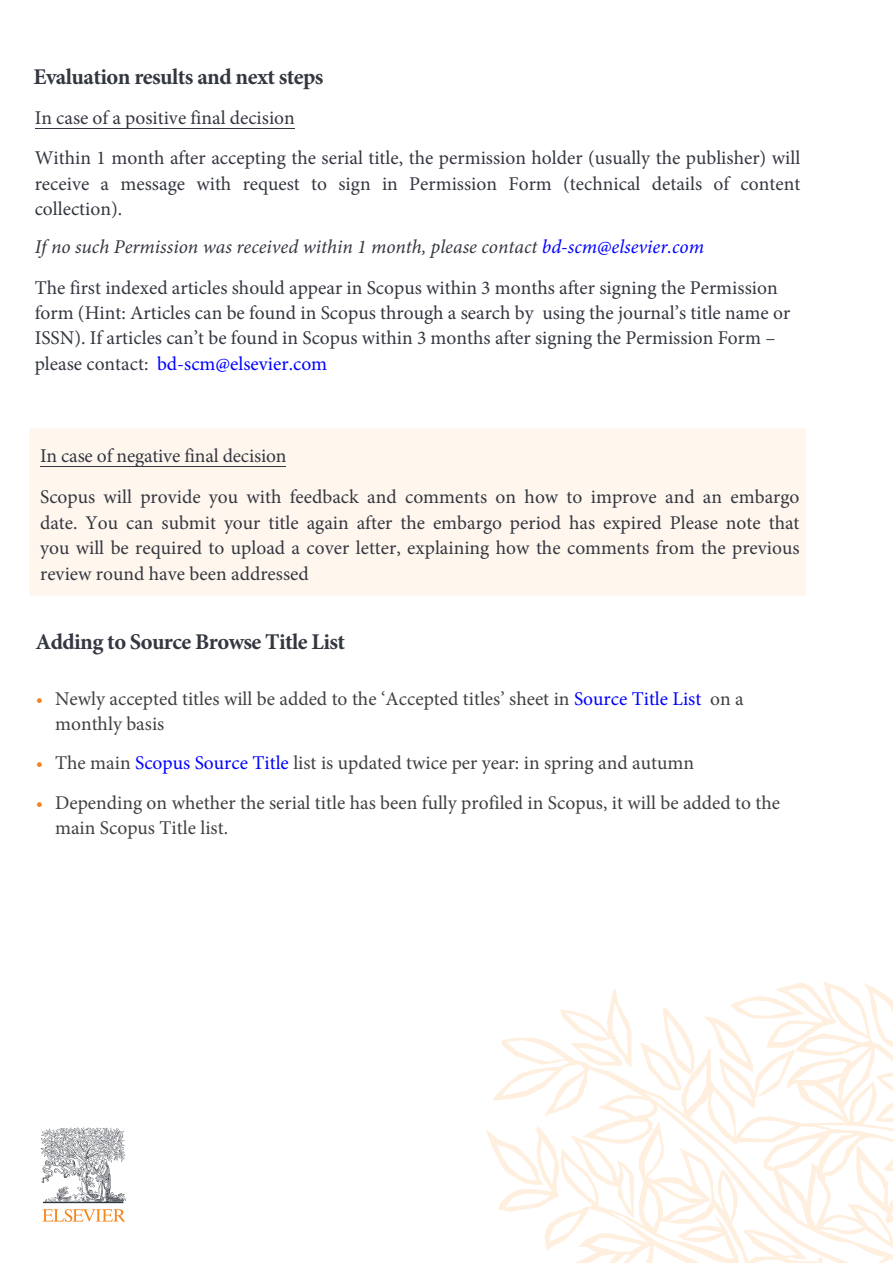
<style>
.page{position:relative;width:893px;height:1263px;background:#fff}
.page>*{position:absolute;margin:0;border:0;box-sizing:border-box;transform-origin:0 0}
.t1{font:700 22.5px "Minion Pro";letter-spacing:-.025em;color:#333740}
.t2{font:19.5px/25.7px "Minion Pro";color:#333740}
.t3{font:19.5px/25.2px "Minion Pro";color:#404040}
.s1{font-style:italic}
.s2{font-style:italic;color:#00f}
.s3{color:#00f}
.s4{font-family:"Nexus Sans Pro";color:#f6851e}
</style>
<div class="page">
<svg style="left:40px;top:1127px;width:86px;height:76px"></svg>
<svg style="left:42px;top:1209px;width:83px;height:13px"></svg>
<div style="left:30px;top:428px;width:776px;height:167px;background:#fff6ee"></div>
<hr style="left:40px;top:466px;width:246px;height:1px;background:#333740">
<svg style="left:493px;top:986px;width:400px;height:277px"></svg>
<svg style="left:856px;top:1146px;width:37px;height:77px"></svg>
<svg style="left:485px;top:1121px;width:338px;height:142px"></svg>
<svg style="left:640px;top:1007px;width:54px;height:83px"></svg>
<svg style="left:559px;top:989px;width:72px;height:79px"></svg>
<svg style="left:863px;top:983px;width:30px;height:64px"></svg>
<svg style="left:703px;top:982px;width:133px;height:126px"></svg>
<hr style="left:35px;top:128px;width:259px;height:1px;background:#333740">
<p class="t1" style="left:34px;top:61px;width:292px">Evaluation results and next steps</p>
<p class="t2" style="left:35px;top:98px;width:767px;line-height:40.2px">In case of a positive final decision<br>Within 1 month after accepting the serial title, the permission holder (usually the publisher) will</p>
<p class="t2" style="left:35px;top:171px;width:767px;line-height:25.2px">receive a message with request to sign in Permission Form (technical details of content collection).</p>
<p class="t2" style="left:35px;top:227px;width:744px;line-height:40.5px"><span class="s1">If no such Permission was received within 1 month, please contact</span> <span class="s2">bd-scm@elsevier.com<br></span>The first indexed articles should appear in Scopus within 3 months after signing the Permission</p>
<p class="t2" style="left:35px;top:300px;width:757px">form (Hint: Articles can be found in Scopus through a search by using the journal’s title name or<br>ISSN). If articles can’t be found in Scopus within 3 months after signing the Permission Form – please contact: <span class="s3">bd-scm@elsevier.com</span></p>
<p class="t2" style="left:40px;top:436px;width:761px;line-height:40.7px">In case of negative final decision<br>Scopus will provide you with feedback and comments on how to improve and an embargo</p>
<p class="t2" style="left:40px;top:510px;width:761px;text-align:justify">date. You can submit your title again after the embargo period has expired Please note that you will be required to upload a cover letter, explaining how the comments from the previous review round have been addressed</p>
<p class="t1" style="left:35px;top:626px;width:311px">Adding to Source Browse Title List</p>
<p class="t3" style="left:55px;top:686px;width:690px;text-indent:-18px"><span class="s4">•</span> Newly accepted titles will be added to the ‘Accepted titles’ sheet in <span class="s3">Source Title List</span> on a monthly basis</p>
<p class="t3" style="left:37px;top:750px;width:659px"><span class="s4">•</span> The main <span class="s3">Scopus Source Title</span> list is updated twice per year: in spring and autumn</p>
<p class="t3" style="left:55px;top:790px;width:727px;text-indent:-18px"><span class="s4">•</span> Depending on whether the serial title has been fully profiled in Scopus, it will be added to the main Scopus Title list.</p>
</div>
